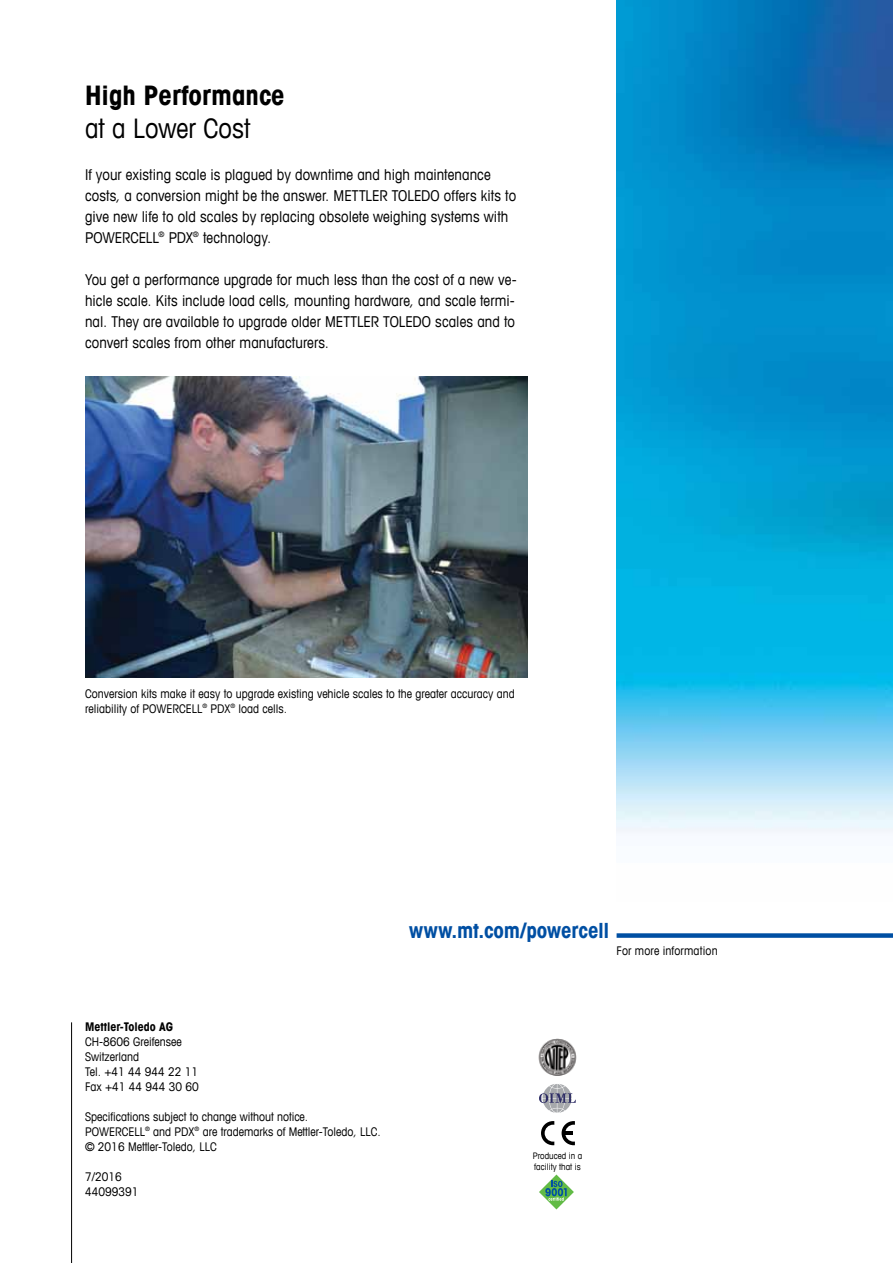
<style>
.page{position:relative;width:893px;height:1263px;background:#fff}
.page>*{position:absolute;margin:0;border:0;box-sizing:border-box;transform-origin:0 0}
.t1{font:700 condensed 27px "Avant Garde Com";color:#000}
.t2{font:condensed 27px "Avant Garde Com";color:#000}
.t3{font:700 condensed 21px "Avant Garde Com";letter-spacing:-.005em;color:#004fa3}
.t4{font:condensed 15px/21px "Avant Garde Com";letter-spacing:.005em;color:#000}
.t5{font:condensed 12px/15px "Avant Garde Com";color:#000}
.t6{font:700 condensed 12px "Avant Garde Com";color:#000}
.t7{font:condensed 9px/10.8px "Avant Garde Com";color:#000}
</style>
<div class="page">
<img style="left:617px;top:0;width:276px;height:833px">
<div style="left:617px;top:933px;width:276px;height:5px;background:#004fa3"></div>
<hr style="left:71px;top:1022px;width:1px;height:241px;background:#000">
<img style="left:85px;top:376px;width:442px;height:301px">
<svg style="left:539px;top:1174px;width:35px;height:35px"></svg>
<img style="left:538px;top:1038px;width:39px;height:37px">
<svg style="left:539px;top:1084px;width:37px;height:29px"></svg>
<svg style="left:541px;top:1121px;width:13px;height:24px"></svg>
<svg style="left:562px;top:1121px;width:13px;height:24px"></svg>
<h1 class="t1" style="left:85px;top:78px;width:201px">High Performance</h1>
<h1 class="t2" style="left:85px;top:111px;width:166px">at a Lower Cost</h1>
<p class="t4" style="left:85px;top:164px;width:433px">If your existing scale is plagued by downtime and high maintenance costs, a conversion might be the answer. METTLER TOLEDO offers kits to give new life to old scales by replacing obsolete weighing systems with POWERCELL<sup>®</sup> PDX<sup>®</sup> technology.</p>
<p class="t4" style="left:85px;top:269px;width:433px">You get a performance upgrade for much less than the cost of a new ve&shy;hicle scale. Kits include load cells, mounting hardware, and scale termi&shy;nal. They are available to upgrade older METTLER TOLEDO scales and to convert scales from other manufacturers.</p>
<p class="t5" style="left:85px;top:686px;width:431px">Conversion kits make it easy to upgrade existing vehicle scales to the greater accuracy and reliability of POWERCELL<sup>®</sup> PDX<sup>®</sup> load cells.</p>
<p class="t6" style="left:85px;top:1019px;width:90px">Mettler-Toledo AG</p>
<p class="t5" style="left:85px;top:1034px;width:115px">CH-8606 Greifensee<br>Switzerland<br>Tel. +41 44 944 22 11<br>Fax +41 44 944 30 60</p>
<p class="t5" style="left:85px;top:1109px;width:297px">Specifications subject to change without notice.<br>POWERCELL<sup>®</sup> and PDX<sup>®</sup> are trademarks of Mettler-Toledo, LLC. © 2016 Mettler-Toledo, LLC</p>
<p class="t5" style="left:85px;top:1169px;width:55px">7/2016<br>44099391</p>
<h2 class="t3" style="left:409px;top:917px;width:202px">www.mt.com/powercell</h2>
<p class="t5" style="left:617px;top:943px;width:103px">For more information</p>
<p class="t7" style="left:533px;top:1150px;width:51px">Produced in a facility that is</p>
</div>
